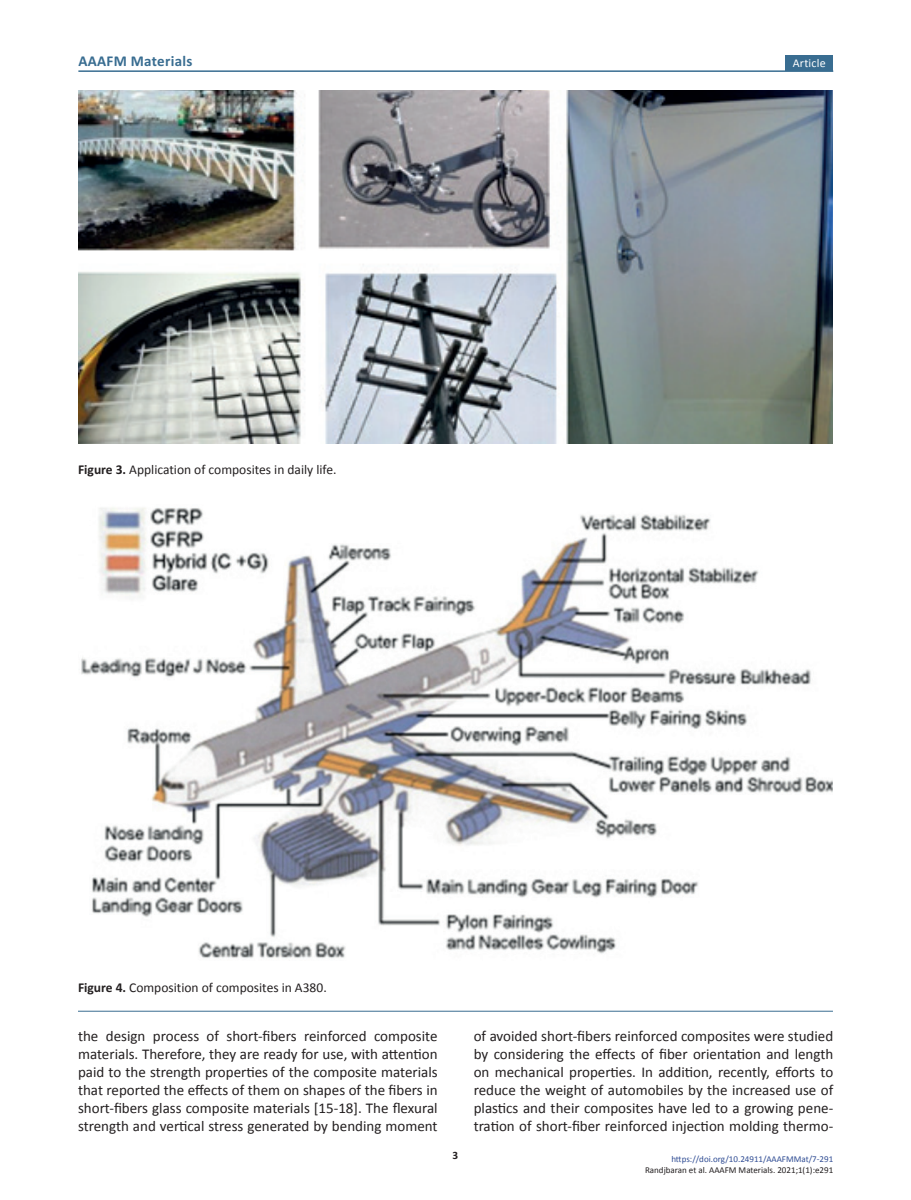
<style>
.page{position:relative;width:911px;height:1200px;background:#fff}
.page>*{position:absolute;margin:0;border:0;box-sizing:border-box;transform-origin:0 0}
.t1{font:15px/18px "Calibri";color:#231f20;text-align:justify}
.t2{font:700 15px "Calibri";letter-spacing:.02em;color:#396d91}
.t3{font:13.5px "Calibri";color:#231f20}
.t4{font:12px "Calibri";letter-spacing:.02em;color:#fff}
.t5{font:700 11.25px "Calibri";color:#231f20}
.t6{font:9px "Calibri";color:#231f20}
.t7{font:9px "Calibri";color:#304d94}
.s1{font-weight:700}
</style>
<div class="page">
<div style="left:785px;top:55px;width:47px;height:16px;background:#396d91"></div>
<hr style="left:78px;top:70px;width:754px;height:2px;background:#396d91">
<img style="left:78px;top:90px;width:754px;height:354px">
<hr style="left:78px;top:1010px;width:754px;height:1px;background:#396d91">
<img style="left:81px;top:508px;width:751px;height:451px">
<p class="t2" style="left:78px;top:52px;width:115px">AAAFM Materials</p>
<p class="t4" style="left:792px;top:56px;width:35px">Article</p>
<p class="t3" style="left:78px;top:460px;width:260px"><span class="s1">Figure 3.</span> Application of composites in daily life.</p>
<p class="t3" style="left:78px;top:979px;width:250px"><span class="s1">Figure 4.</span> Composition of composites in A380.</p>
<p class="t1" style="left:78px;top:1026px;width:361px">the design process of short-fibers reinforced composite materials. Therefore, they are ready for use, with attention paid to the strength properties of the composite materials that reported the effects of them on shapes of the fibers in short-fibers glass composite materials [15-18]. The flexural strength and vertical stress generated by bending moment</p>
<p class="t1" style="left:473px;top:1026px;width:361px">of avoided short-fibers reinforced composites were studied by considering the effects of fiber orientation and length on mechanical properties. In addition, recently, efforts to reduce the weight of automobiles by the increased use of plastics and their composites have led to a growing pene&shy;tration of short-fiber reinforced injection molding thermo-</p>
<p class="t5" style="left:452px;top:1148px;width:7px">3</p>
<p class="t7" style="left:671px;top:1153px;width:163px">https://doi.org/10.24911/AAAFMMat/7-291</p>
<p class="t6" style="left:644px;top:1164px;width:190px">Randjbaran et al. AAAFM Materials. 2021;1(1):e291</p>
</div>
